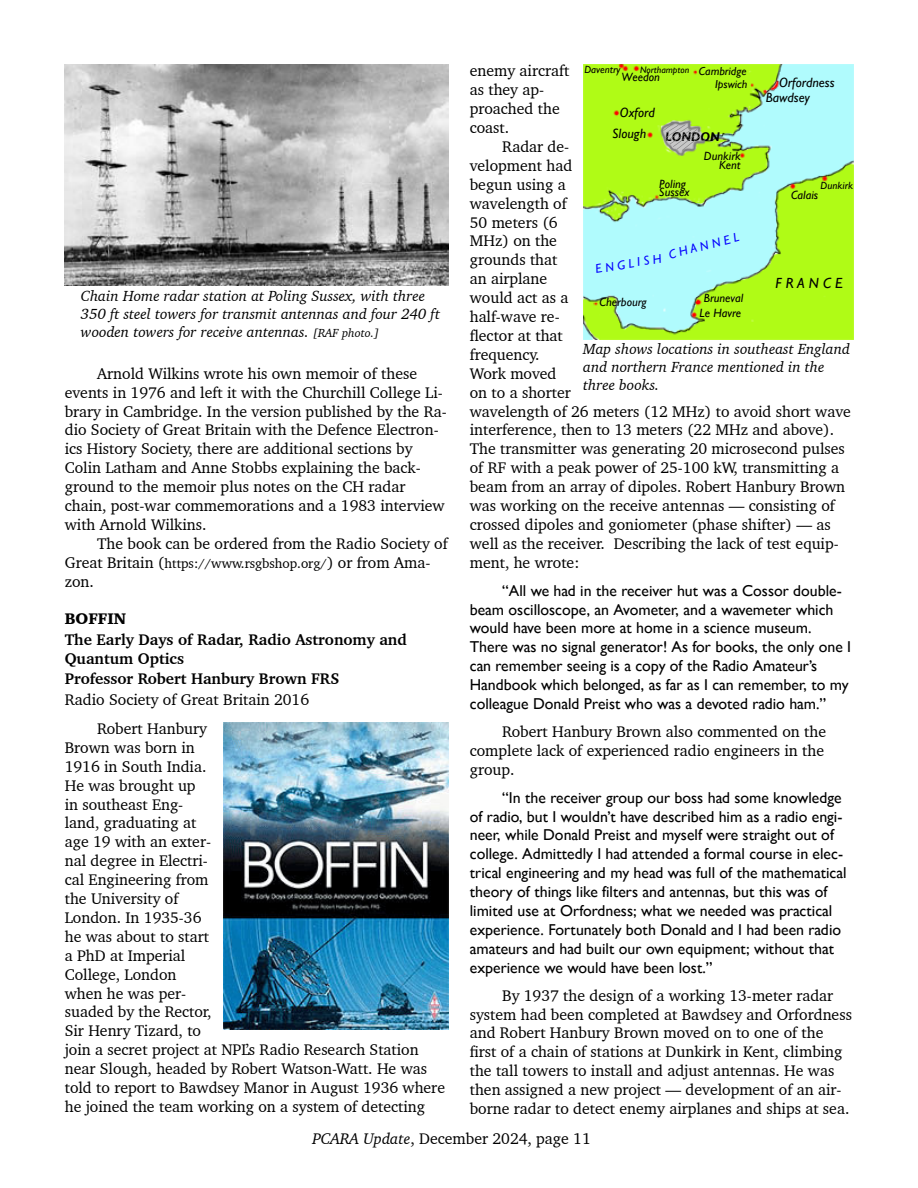
<style>
.page{position:relative;width:918px;height:1188px;background:#fff}
.page>*{position:absolute;margin:0;border:0;box-sizing:border-box;transform-origin:0 0}
.t1{font:15.75px/18.9px "Charter BT Pro";color:#000}
.t2{font:15.75px/18.9px "Gill Sans Nova";color:#000}
.t3{font:700 15.75px/18.9px "Charter BT Pro";color:#000}
.t4{font:900 15.75px "Charter BT Pro";color:#000}
.t5{font:italic 15px/18px "Charter BT Pro";color:#000}
.t6{font:italic 14.7px "Gill Sans Nova";color:#000}
.t7{font:13.5px "Charter BT Pro";color:#000}
.t8{font:italic 13.5px/21.8px "Gill Sans Nova";color:#000}
.t9{font:italic 12.6px "Gill Sans Nova";color:#0704ff}
.t10{font:italic 700 12.6px "Gill Sans Nova";color:#000}
.t11{font:italic 12px/9px "Gill Sans Nova";color:#000;text-align:right}
.t12{font:italic 11.55px/12.5px "Gill Sans Nova";color:#000;text-align:right}
.t13{font:italic 10.5px "Gill Sans Nova";color:#000}
.t14{font:italic 9.45px "Gill Sans Nova";color:#000}
.s1{font-size:12px}
.s2{font-size:15.75px}
.s3{font-style:italic}
</style>
<div class="page">
<img style="left:223px;top:723px;width:225px;height:307px">
<img style="left:65px;top:65px;width:383px;height:220px">
<img style="left:583px;top:65px;width:270px;height:274px">
<img style="left:592px;top:65px;width:236px;height:254px">
<svg style="left:663px;top:124px;width:38px;height:27px"></svg>
<p class="t5" style="left:81px;top:288px;width:361px">Chain Home radar station at Poling Sussex, with three<br>350 ft steel towers for transmit antennas and four 240 ft wooden towers for receive antennas. <span class="s1">[RAF photo.]</span></p>
<p class="t1" style="left:65px;top:365px;width:384px;text-indent:32px">Arnold Wilkins wrote his own memoir of these events in 1976 and left it with the Churchill College Li&shy;brary in Cambridge. In the version published by the Ra&shy;dio Society of Great Britain with the Defence Electron&shy;ics History Society, there are additional sections by Colin Latham and Anne Stobbs explaining the back&shy;ground to the memoir plus notes on the CH radar chain, post-war commemorations and a 1983 interview with Arnold Wilkins.</p>
<p class="t1" style="left:97px;top:535px;width:352px">The book can be ordered from the Radio Society of</p>
<p class="t7" style="left:65px;top:558px;width:367px"><span class="s2">Great Britain (</span>https://www.rsgbshop.org/<span class="s2">) or from Ama-</span></p>
<p class="t1" style="left:65px;top:573px;width:31px">zon.</p>
<p class="t4" style="left:65px;top:613px;width:63px">BOFFIN</p>
<p class="t3" style="left:65px;top:631px;width:344px">The Early Days of Radar, Radio Astronomy and<br>Quantum Optics</p>
<p class="t3" style="left:65px;top:671px;width:276px">Professor Robert Hanbury Brown FRS</p>
<p class="t1" style="left:97px;top:686px;width:213px;line-height:29.4px;text-indent:-32px">Radio Society of Great Britain 2016<br>Robert Hanbury</p>
<p class="t1" style="left:65px;top:739px;width:382px">Brown was born in<br>1916 in South India.<br>He was brought up<br>in southeast Eng-<br>land, graduating at<br>age 19 with an exter-<br>nal degree in Electri-<br>cal Engineering from<br>the University of<br>London. In 1935-36<br>he was about to start<br>a PhD at Imperial<br>College, London<br>when he was per-<br>suaded by the Rector,<br>Sir Henry Tizard, to<br>join a secret project at NPL’s Radio Research Station near Slough, headed by Robert Watson-Watt. He was told to report to Bawdsey Manor in August 1936 where he joined the team working on a system of detecting</p>
<p class="t1" style="left:470px;top:63px;width:101px">enemy aircraft as they ap&shy;proached the coast.</p>
<p class="t1" style="left:470px;top:138px;width:383px;text-indent:32px">Radar de-<br>velopment had<br>begun using a<br>wavelength of<br>50 meters (6<br>MHz) on the<br>grounds that<br>an airplane<br>would act as a<br>half-wave re-<br>flector at that<br>frequency.<br>Work moved<br>on to a shorter<br>wavelength of 26 meters (12 MHz) to avoid short wave interference, then to 13 meters (22 MHz and above).<br>The transmitter was generating 20 microsecond pulses of RF with a peak power of 25-100 kW, transmitting a beam from an array of dipoles. Robert Hanbury Brown was working on the receive antennas — consisting of crossed dipoles and goniometer (phase shifter) — as well as the receiver. Describing the lack of test equip&shy;ment, he wrote:</p>
<p class="t2" style="left:470px;top:583px;width:383px;text-indent:32px">“All we had in the receiver hut was a Cossor double&shy;beam oscilloscope, an Avometer, and a wavemeter which would have been more at home in a science museum.<br>There was no signal generator! As for books, the only one I can remember seeing is a copy of the Radio Amateur’s Handbook which belonged, as far as I can remember, to my colleague Donald Preist who was a devoted radio ham.”</p>
<p class="t1" style="left:470px;top:723px;width:358px;text-indent:32px">Robert Hanbury Brown also commented on the complete lack of experienced radio engineers in the group.</p>
<p class="t2" style="left:470px;top:790px;width:378px;text-indent:32px">“In the receiver group our boss had some knowledge of radio, but I wouldn’t have described him as a radio engi&shy;neer, while Donald Preist and myself were straight out of college. Admittedly I had attended a formal course in elec&shy;trical engineering and my head was full of the mathematical theory of things like filters and antennas, but this was of limited use at Orfordness; what we needed was practical experience. Fortunately both Donald and I had been radio amateurs and had built our own equipment; without that experience we would have been lost.”</p>
<p class="t1" style="left:470px;top:987px;width:384px;text-indent:32px">By 1937 the design of a working 13-meter radar system had been completed at Bawdsey and Orfordness and Robert Hanbury Brown moved on to one of the first of a chain of stations at Dunkirk in Kent, climbing the tall towers to install and adjust antennas. He was then assigned a new project — development of an air&shy;borne radar to detect enemy airplanes and ships at sea.</p>
<p class="t13" style="left:584px;top:66px;width:37px">Daventry</p>
<p class="t14" style="left:640px;top:66px;width:51px">Northampton</p>
<p class="t12" style="left:699px;top:66px;width:50px">Cambridge<br>Ipswich</p>
<p class="t11" style="left:621px;top:74px;width:40px">Weedon</p>
<p class="t8" style="left:779px;top:73px;width:57px">Orfordness</p>
<p class="t8" style="left:766px;top:88px;width:46px">Bawdsey</p>
<p class="t8" style="left:612px;top:103px;width:44px;text-indent:7px">Oxford<br>Slough</p>
<p class="t10" style="left:665px;top:133px;width:56px">LONDON</p>
<p class="t11" style="left:704px;top:153px;width:38px">Dunkirk<br>Kent</p>
<p class="t11" style="left:659px;top:181px;width:32px;line-height:8.4px;text-align:left">Poling<br>Sussex</p>
<p class="t13" style="left:821px;top:182px;width:34px">Dunkirk</p>
<p class="t11" style="left:791px;top:192px;width:29px">Calais</p>
<p class="t9" style="left:668px;top:251px;width:74px;rotate:-15deg">C H A N N E L</p>
<p class="t9" style="left:595px;top:265px;width:68px;rotate:-10deg">E N G L I S H</p>
<p class="t6" style="left:776px;top:278px;width:69px">F R A N C E</p>
<p class="t11" style="left:704px;top:295px;width:41px">Bruneval</p>
<p class="t11" style="left:600px;top:299px;width:49px">Cherbourg</p>
<p class="t11" style="left:700px;top:310px;width:43px">Le Havre</p>
<p class="t5" style="left:583px;top:341px;width:268px">Map shows locations in southeast England and northern France mentioned in the three books.</p>
<p class="t1" style="left:312px;top:1130px;width:280px"><span class="s3">PCARA Update</span>, December 2024, page 11</p>
</div>
